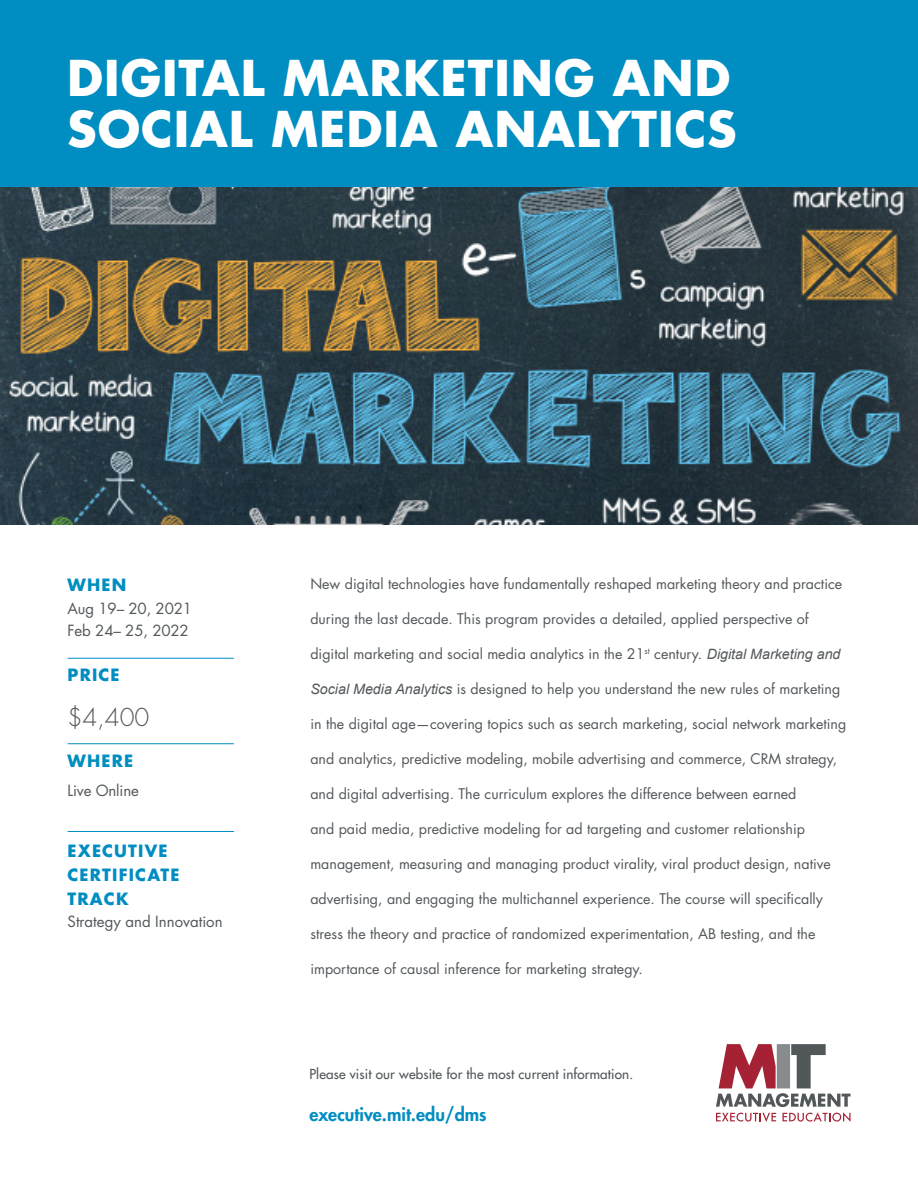
<style>
.page{position:relative;width:918px;height:1188px;background:#fff}
.page>*{position:absolute;margin:0;border:0;box-sizing:border-box;transform-origin:0 0}
.t1{font:700 48px/51px "Futura Std";letter-spacing:.02em;color:#fff}
.t2{font:300 24px "Futura Std";color:#52575a}
.t3{font:800 18px "Futura Std";color:#008dc1}
.WHEN-PRICE-WHERE-TRA{font:700 16.5px/24px "Futura Std";letter-spacing:.07em;color:#008dc1}
.t4{font:15px/22.5px "Futura Std";letter-spacing:-.01em;color:#52575a}
.Body_-_Front{font:14.25px "Futura Std";color:#52575a}
.t5{font:500 13.5px "Futura Std";letter-spacing:.01em;color:#52575a}
.s1{font-family:"Arial";font-style:italic}
</style>
<div class="page">
<svg style="left:716px;top:1044px;width:135px;height:78px"></svg>
<hr style="left:68px;top:658px;width:166px;height:1px;background:#008dc1">
<hr style="left:68px;top:743px;width:166px;height:1px;background:#008dc1">
<hr style="left:68px;top:831px;width:166px;height:1px;background:#008dc1">
<div style="left:0;top:0;width:918px;height:187px;background:#008dc1"></div>
<img style="left:0;top:188px;width:918px;height:337px">
<p class="t1" style="left:67px;top:52px;width:671px">DIGITAL MARKETING AND<br>SOCIAL MEDIA ANALYTICS</p>
<p class="t1" style="left:340px;top:82px;width:426px">THE GOOD JOBS<br>STRATEGY:</p>
<p class="WHEN-PRICE-WHERE-TRA" style="left:68px;top:573px;width:60px">WHEN</p>
<p class="t4" style="left:68px;top:597px;width:126px">Aug 19– 20, 2021<br>Feb 24– 25, 2022</p>
<p class="WHEN-PRICE-WHERE-TRA" style="left:68px;top:663px;width:54px">PRICE</p>
<p class="t2" style="left:68px;top:703px;width:83px">$4,400</p>
<p class="WHEN-PRICE-WHERE-TRA" style="left:68px;top:748px;width:67px">WHERE</p>
<p class="t4" style="left:68px;top:779px;width:73px">Live Online</p>
<p class="WHEN-PRICE-WHERE-TRA" style="left:68px;top:838px;width:113px">EXECUTIVE<br>CERTIFICATE<br>TRACK</p>
<p class="t4" style="left:68px;top:911px;width:157px">Strategy and Innovation</p>
<p class="Body_-_Front" style="left:310px;top:575px;width:533px">New digital technologies have fundamentally reshaped marketing theory and practice</p>
<p class="Body_-_Front" style="left:310px;top:610px;width:500px">during the last decade. This program provides a detailed, applied perspective of</p>
<p class="Body_-_Front" style="left:310px;top:645px;width:532px">digital marketing and social media analytics in the 21<sup>st</sup> century. <span class="s1">Digital Marketing and</span></p>
<p class="Body_-_Front" style="left:310px;top:680px;width:532px"><span class="s1">Social Media Analytics</span> is designed to help you understand the new rules of marketing</p>
<p class="Body_-_Front" style="left:310px;top:715px;width:538px">in the digital age—covering topics such as search marketing, social network marketing</p>
<p class="Body_-_Front" style="left:310px;top:750px;width:528px">and analytics, predictive modeling, mobile advertising and commerce, CRM strategy,</p>
<p class="Body_-_Front" style="left:310px;top:785px;width:488px">and digital advertising. The curriculum explores the difference between earned</p>
<p class="Body_-_Front" style="left:310px;top:820px;width:496px">and paid media, predictive modeling for ad targeting and customer relationship</p>
<p class="Body_-_Front" style="left:310px;top:855px;width:522px">management, measuring and managing product virality, viral product design, native</p>
<p class="Body_-_Front" style="left:310px;top:890px;width:514px">advertising, and engaging the multichannel experience. The course will specifically</p>
<p class="Body_-_Front" style="left:310px;top:925px;width:507px">stress the theory and practice of randomized experimentation, AB testing, and the</p>
<p class="Body_-_Front" style="left:310px;top:960px;width:334px">importance of causal inference for marketing strategy.</p>
<p class="t5" style="left:309px;top:1066px;width:325px">Please visit our website for the most current information.</p>
<p class="t3" style="left:309px;top:1103px;width:179px">executive.mit.edu/dms</p>
</div>
